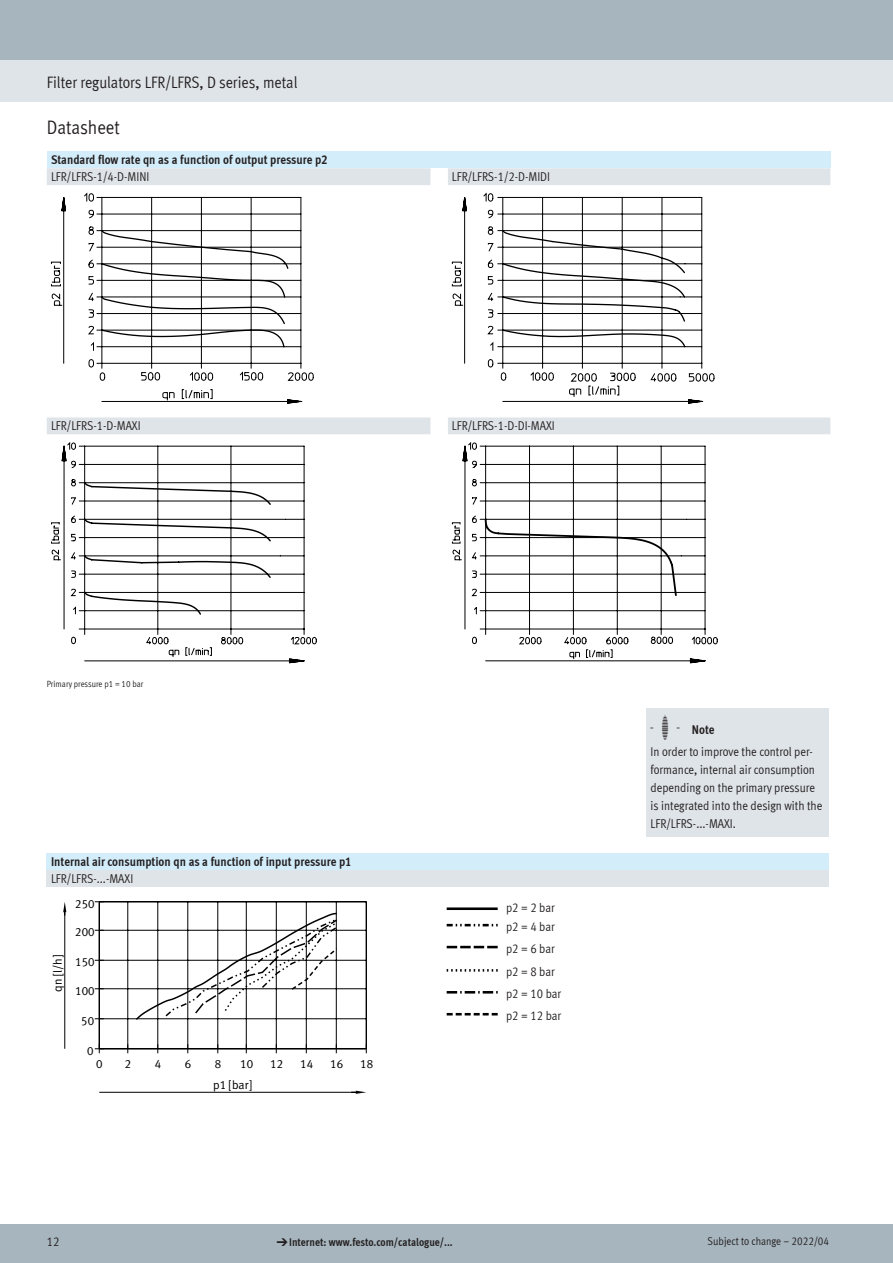
<style>
.page{position:relative;width:893px;height:1263px;background:#fff}
.page>*{position:absolute;margin:0;border:0;box-sizing:border-box;transform-origin:0 0}
.t1{font:19.5px "Meta Cond LF";color:#231f20}
.t2{font:16.5px "Meta Cond LF";color:#231f20}
.t3{font:12.75px/18px "Meta Cond LF";color:#231f20}
.t4{font:700 12.75px "Meta Cond LF";color:#231f20}
.t5{font:12px "Meta Plus LF";color:#000}
.t6{font:700 11.25px "Meta Cond LF";color:#231f20}
.t7{font:11.25px "Meta Cond LF";color:#231f20}
.t8{font:9px "Meta Cond LF";color:#231f20}
.s1{font-family:"Meto Pict 182";font-size:24px}
.s2{font-weight:700}
.s3{font-family:"Meto Pict 182";font-weight:400}
</style>
<div class="page">
<div style="left:0;top:1225px;width:893px;height:38px;background:#a7b6be"></div>
<div style="left:0;top:60px;width:893px;height:42px;background:#dfe4e8"></div>
<div style="left:0;top:0;width:893px;height:60px;background:#a7b6be"></div>
<div style="left:47px;top:151px;width:783px;height:17px;background:#d4edfa"></div>
<svg style="left:47px;top:168px;width:783px;height:266px"></svg>
<svg style="left:431px;top:168px;width:17px;height:266px"></svg>
<svg style="left:51px;top:192px;width:263px;height:209px"></svg>
<svg style="left:462px;top:397px;width:240px;height:7px"></svg>
<svg style="left:451px;top:192px;width:264px;height:205px"></svg>
<svg style="left:84px;top:658px;width:221px;height:5px"></svg>
<svg style="left:51px;top:442px;width:266px;height:215px"></svg>
<svg style="left:451px;top:442px;width:267px;height:218px"></svg>
<div style="left:646px;top:708px;width:183px;height:41px;background:#dfe4e8"></div>
<div style="left:646px;top:747px;width:183px;height:89px;background:#dfe4e8"></div>
<div style="left:47px;top:853px;width:782px;height:17px;background:#d4edfa"></div>
<div style="left:47px;top:870px;width:782px;height:17px;background:#dfe4e8"></div>
<hr style="left:99px;top:1092px;width:257px;height:1px;background:#000">
<svg style="left:351px;top:1091px;width:15px;height:3px"></svg>
<hr style="left:65px;top:912px;width:1px;height:137px;background:#000">
<svg style="left:63px;top:902px;width:3px;height:13px"></svg>
<hr style="left:99px;top:902px;width:1px;height:147px;background:#000">
<hr style="left:128px;top:902px;width:1px;height:147px;background:#000">
<hr style="left:158px;top:902px;width:1px;height:147px;background:#000">
<hr style="left:188px;top:902px;width:1px;height:147px;background:#000">
<hr style="left:218px;top:902px;width:1px;height:147px;background:#000">
<hr style="left:246px;top:902px;width:1px;height:147px;background:#000">
<hr style="left:276px;top:902px;width:1px;height:147px;background:#000">
<hr style="left:306px;top:902px;width:1px;height:147px;background:#000">
<hr style="left:336px;top:902px;width:1px;height:147px;background:#000">
<hr style="left:366px;top:902px;width:1px;height:147px;background:#000">
<hr style="left:99px;top:1048px;width:267px;height:1px;background:#000">
<hr style="left:99px;top:1018px;width:267px;height:1px;background:#000">
<hr style="left:99px;top:988px;width:267px;height:1px;background:#000">
<hr style="left:99px;top:960px;width:267px;height:1px;background:#000">
<hr style="left:99px;top:930px;width:267px;height:1px;background:#000">
<hr style="left:99px;top:901px;width:267px;height:1px;background:#000">
<svg style="left:95px;top:1044px;width:9px;height:9px"></svg>
<svg style="left:134px;top:912px;width:205px;height:109px"></svg>
<hr style="left:447px;top:907px;width:51px;height:3px;background:#000">
<svg style="left:447px;top:924px;width:51px;height:2px"></svg>
<svg style="left:447px;top:946px;width:51px;height:2px"></svg>
<svg style="left:447px;top:969px;width:51px;height:3px"></svg>
<svg style="left:447px;top:991px;width:51px;height:2px"></svg>
<svg style="left:447px;top:1013px;width:51px;height:2px"></svg>
<p class="t2" style="left:47px;top:72px;width:252px">Filter regulators LFR/LFRS, D series, metal</p>
<h1 class="t1" style="left:47px;top:116px;width:75px">Datasheet</h1>
<p class="t4" style="left:51px;top:151px;width:278px">Standard flow rate qn as a function of output pressure p2</p>
<p class="t3" style="left:51px;top:167px;width:100px">LFR/LFRS-1/4-D-MINI</p>
<p class="t3" style="left:452px;top:167px;width:100px">LFR/LFRS-1/2-D-MIDI</p>
<p class="t3" style="left:51px;top:416px;width:91px">LFR/LFRS-1-D-MAXI</p>
<p class="t3" style="left:452px;top:416px;width:104px">LFR/LFRS-1-D-DI-MAXI</p>
<p class="t8" style="left:47px;top:678px;width:98px">Primary pressure p1 = 10 bar</p>
<p class="t4" style="left:51px;top:854px;width:302px">Internal air consumption qn as a function of input pressure p1</p>
<p class="t3" style="left:51px;top:869px;width:84px">LFR/LFRS-...-MAXI</p>
<p class="t5" style="left:47px;top:865px;width:88px">LFR(S)-...-D-MAXI</p>
<p class="t5" style="left:52px;top:992px;width:38px;rotate:-90deg">qn [l/h]</p>
<p class="t5" style="left:75px;top:898px;width:21px">250</p>
<p class="t3" style="left:506px;top:898px;width:50px;line-height:18.6px">p2 = 2 bar p2 = 4 bar</p>
<p class="t3" style="left:506px;top:936px;width:50px;line-height:23.2px">p2 = 6 bar p2 = 8 bar</p>
<p class="t3" style="left:506px;top:982px;width:57px;line-height:21.9px">p2 = 10 bar p2 = 12 bar</p>
<p class="t5" style="left:75px;top:927px;width:21px">200</p>
<p class="t5" style="left:75px;top:957px;width:21px">150</p>
<p class="t5" style="left:75px;top:985px;width:21px">100</p>
<p class="t5" style="left:81px;top:1015px;width:14px">50</p>
<p class="t5" style="left:87px;top:1045px;width:8px">0</p>
<p class="t5" style="left:96px;top:1059px;width:8px">0</p>
<p class="t5" style="left:125px;top:1059px;width:8px">2</p>
<p class="t5" style="left:155px;top:1059px;width:8px">4</p>
<p class="t5" style="left:185px;top:1059px;width:8px">6</p>
<p class="t5" style="left:215px;top:1059px;width:8px">8</p>
<p class="t5" style="left:240px;top:1059px;width:14px">10</p>
<p class="t5" style="left:270px;top:1059px;width:14px">12</p>
<p class="t5" style="left:300px;top:1059px;width:14px">14</p>
<p class="t5" style="left:330px;top:1059px;width:14px">16</p>
<p class="t5" style="left:360px;top:1059px;width:14px">18</p>
<p class="t5" style="left:213px;top:1080px;width:40px">p1 [bar]</p>
<p class="t3" style="left:651px;top:718px;width:164px;line-height:22.2px"><span class="s1">-H-</span> <span class="s2">Note<br></span>In order to improve the control per-</p>
<p class="t3" style="left:651px;top:760px;width:173px">formance, internal air consumption depending on the primary pressure is integrated into the design with the<br>LFR/LFRS-...-MAXI.</p>
<p class="t3" style="left:47px;top:1232px;width:14px">12</p>
<p class="t6" style="left:276px;top:1235px;width:178px"><span class="s3">d</span>Internet: www.festo.com/catalogue/...</p>
<p class="t7" style="left:708px;top:1234px;width:123px">Subject to change – 2022/04</p>
</div>
